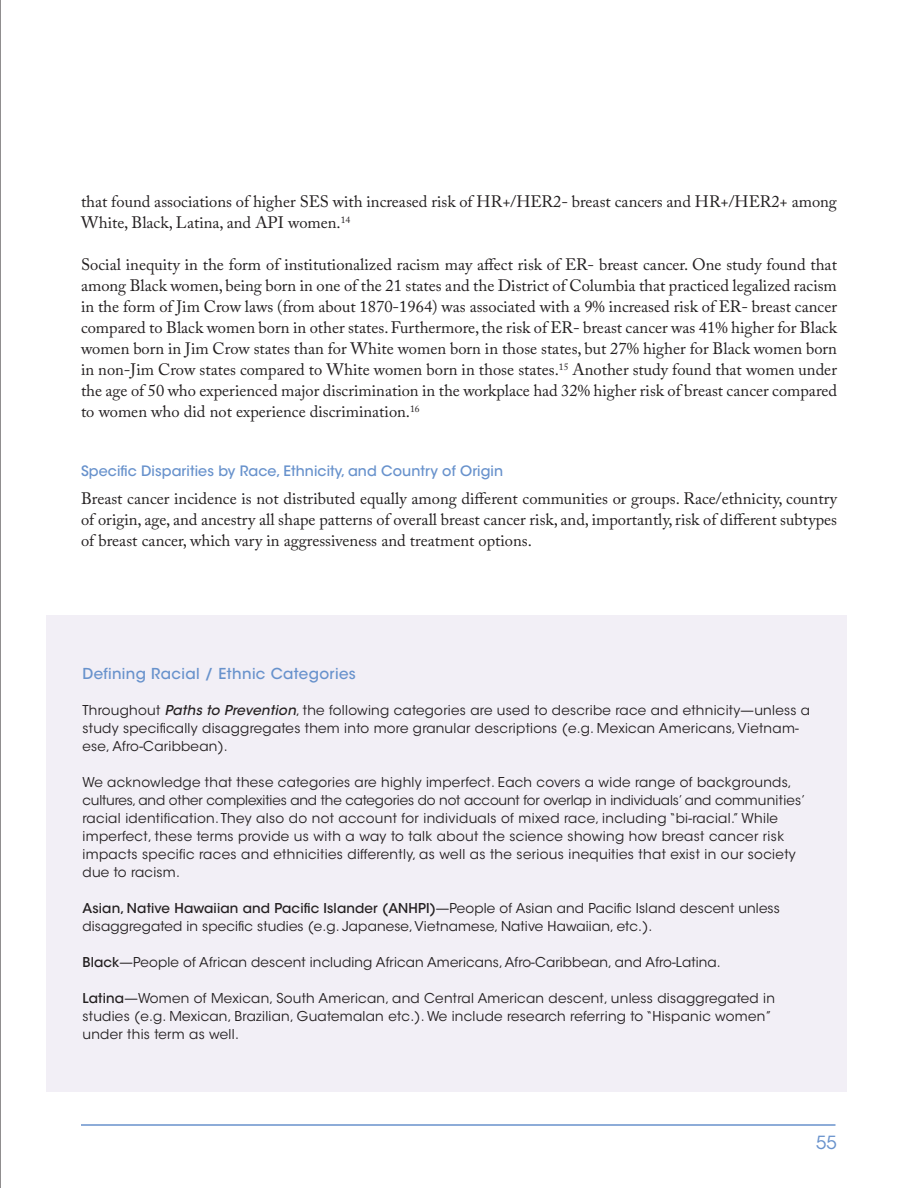
<style>
.page{position:relative;width:918px;height:1188px;background:#fff}
.page>*{position:absolute;margin:0;border:0;box-sizing:border-box;transform-origin:0 0}
.t1{font:18px "ITC Avant Garde Std";color:#6892cc}
.caslon{font:16.5px/21px "Adobe Caslon Pro";color:#231f20;text-align:justify}
.t2{font:500 15px "ITC Avant Garde Std";letter-spacing:.025em;color:#6892cc}
.t3{font:500 14.25px "ITC Avant Garde Std";letter-spacing:.005em;color:#6892cc}
.t4{font:13.5px/18px "ITC Avant Garde Std";letter-spacing:.02em;color:#231f20}
.s1{font-weight:500;font-style:italic}
.s2{font-weight:500}
</style>
<div class="page">
<hr style="left:81px;top:1124px;width:755px;height:2px;background:#6892cc">
<hr style="left:0;top:0;width:1px;height:1188px;background:#231f20">
<div style="left:46px;top:615px;width:802px;height:477px;background:#f2eff6"></div>
<p class="caslon" style="left:81px;top:191px;width:758px">that found associations of higher SES with increased risk of HR+/HER2- breast cancers and HR+/HER2+ among<br>White, Black, Latina, and API women.<sup>14</sup></p>
<p class="caslon" style="left:81px;top:254px;width:758px">Social inequity in the form of institutionalized racism may affect risk of ER- breast cancer. One study found that among Black women, being born in one of the 21 states and the District of Columbia that practiced legalized racism in the form of Jim Crow laws (from about 1870-1964) was associated with a 9% increased risk of ER- breast cancer compared to Black women born in other states. Furthermore, the risk of ER- breast cancer was 41% higher for Black women born in Jim Crow states than for White women born in those states, but 27% higher for Black women born in non-Jim Crow states compared to White women born in those states.<sup>15</sup> Another study found that women under the age of 50 who experienced major discrimination in the workplace had 32% higher risk of breast cancer compared to women who did not experience discrimination.<sup>16</sup></p>
<p class="t3" style="left:81px;top:462px;width:424px">Specific Disparities by Race, Ethnicity, and Country of Origin</p>
<p class="caslon" style="left:81px;top:488px;width:758px">Breast cancer incidence is not distributed equally among different communities or groups. Race/ethnicity, country of origin, age, and ancestry all shape patterns of overall breast cancer risk, and, importantly, risk of different subtypes of breast cancer, which vary in aggressiveness and treatment options.</p>
<p class="t2" style="left:82px;top:664px;width:275px">Defining Racial / Ethnic Categories</p>
<p class="t4" style="left:82px;top:701px;width:729px">Throughout <span class="s1">Paths to Prevention</span>, the following categories are used to describe race and ethnicity—unless a study specifically disaggregates them into more granular descriptions (e.g. Mexican Americans, Vietnam&shy;ese, Afro-Caribbean).</p>
<p class="t4" style="left:82px;top:773px;width:725px">We acknowledge that these categories are highly imperfect. Each covers a wide range of backgrounds, cultures, and other complexities and the categories do not account for overlap in individuals’ and communities’ racial identification. They also do not account for individuals of mixed race, including “bi-racial.” While imperfect, these terms provide us with a way to talk about the science showing how breast cancer risk impacts specific races and ethnicities differently, as well as the serious inequities that exist in our society due to racism.</p>
<p class="t4" style="left:82px;top:899px;width:699px"><span class="s2">Asian, Native Hawaiian and Pacific Islander (ANHPI)</span>—People of Asian and Pacific Island descent unless disaggregated in specific studies (e.g. Japanese, Vietnamese, Native Hawaiian, etc.).</p>
<p class="t4" style="left:82px;top:953px;width:640px"><span class="s2">Black</span>—People of African descent including African Americans, Afro-Caribbean, and Afro-Latina.</p>
<p class="t4" style="left:82px;top:989px;width:694px"><span class="s2">Latina</span>—Women of Mexican, South American, and Central American descent, unless disaggregated in studies (e.g. Mexican, Brazilian, Guatemalan etc.). We include research referring to “Hispanic women” under this term as well.</p>
<h1 class="t1" style="left:816px;top:1132px;width:22px">55</h1>
</div>
